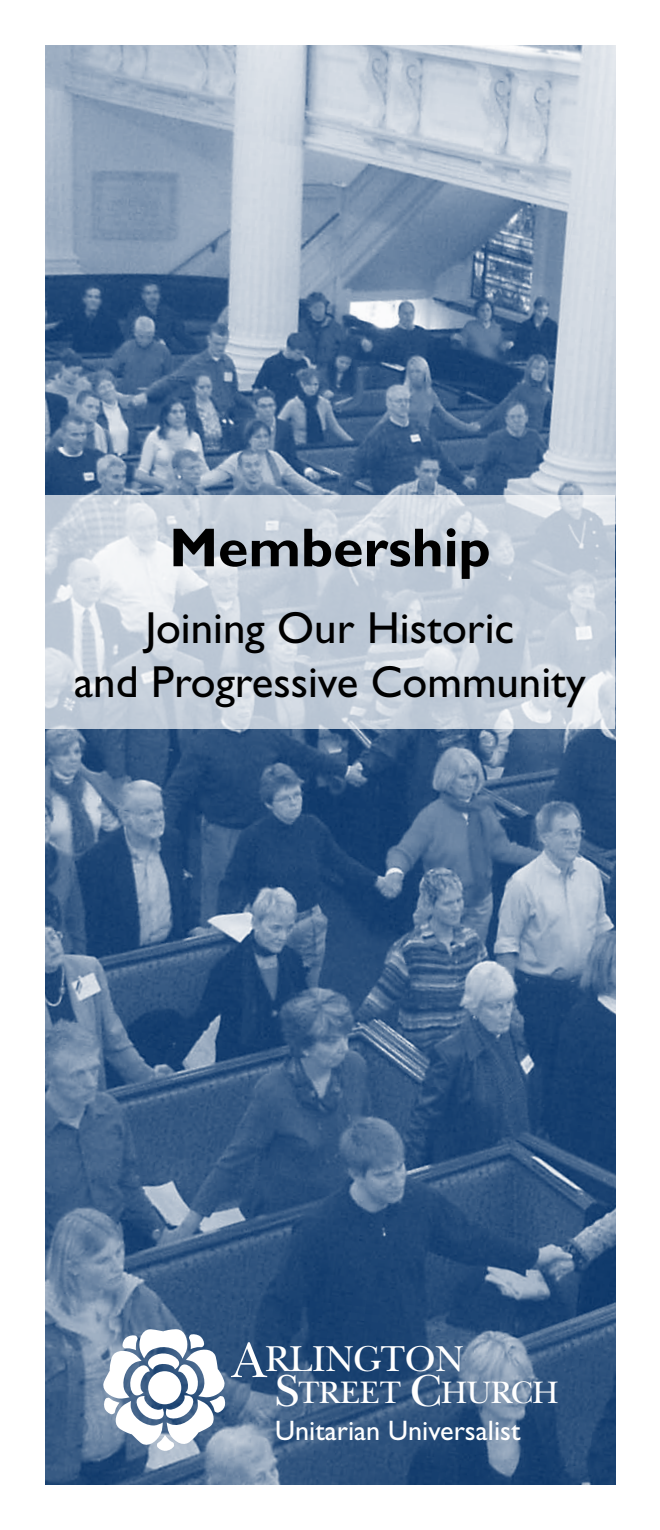
<style>
.page{position:relative;width:660px;height:1530px;background:#fff}
.page>*{position:absolute;margin:0;border:0;box-sizing:border-box;transform-origin:0 0}
.t1{font:700 55px "Gill Sans Std";color:#000}
.t2{font:45px/54px "Gill Sans Std";color:#000;text-align:center}
.t3{font:37.5px "New Baskerville Std";letter-spacing:-.015em;color:#fff}
.t4{font:32.5px "New Baskerville Std";letter-spacing:-.025em;color:#fff}
.t5{font:28.25px "Gill Sans Std";color:#fff}
.s1{font-size:51.5px}
.s2{font-size:46.75px}
</style>
<div class="page">
<img style="left:45px;top:45px;width:570px;height:1440px">
<svg style="left:102px;top:1329px;width:124px;height:122px"></svg>
<div style="left:148px;top:1371px;width:33px;height:33px;background:#fff;border-radius:50%"></div>
<svg style="left:45px;top:495px;width:570px;height:234px;background:#cad3de"></svg>
<p class="t1" style="left:169px;top:515px;width:323px">Membership</p>
<p class="t2" style="left:74px;top:601px;width:513px">Joining Our Historic<br>and Progressive Community</p>
<p class="t3" style="left:232px;top:1337px;width:233px"><span class="s1">A</span>RLINGTON</p>
<p class="t4" style="left:275px;top:1373px;width:285px"><span class="s2">S</span>TREET <span class="s2">C</span>HURCH</p>
<p class="t5" style="left:275px;top:1414px;width:247px">Unitarian Universalist</p>
</div>
